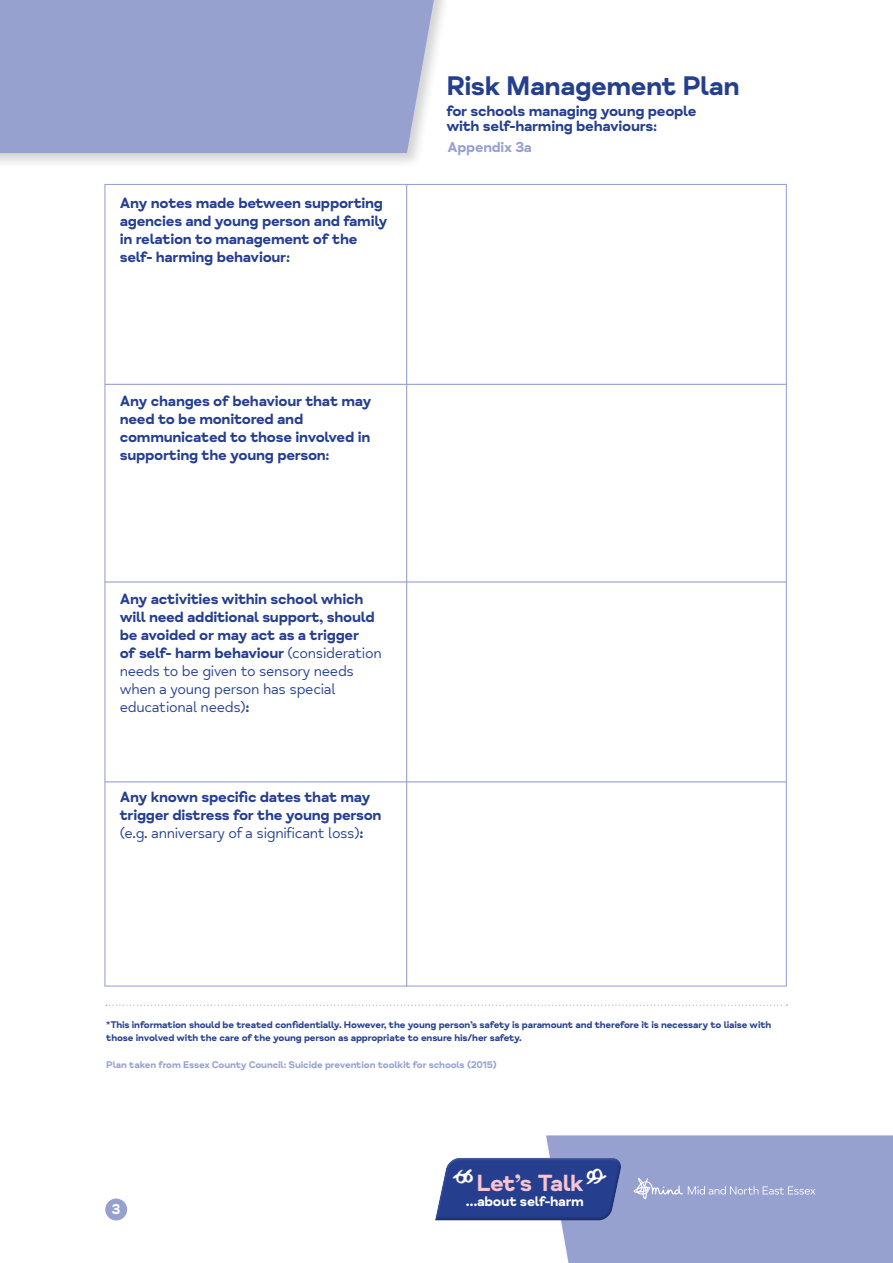
<style>
.page{position:relative;width:893px;height:1263px;background:#fff}
.page>*{position:absolute;margin:0;border:0;box-sizing:border-box;transform-origin:0 0}
.t1{font:27.15px "Mind Meridian Display";letter-spacing:-.02em;color:#253f8e}
.t2{font:23.7px "Mind Meridian Display";letter-spacing:-.04em;color:#f8c4d1}
.t3{font:15px/18px "Mind Meridian Display";letter-spacing:-.02em;color:#253f8e}
.t4{font:15px/18px "Mind Meridian";letter-spacing:-.02em;color:#253f8e}
.t5{font:700 14.55px "Mind Meridian";letter-spacing:-.015em;color:#96a1d0}
.t6{font:700 14.25px "Mind Meridian";color:#fff}
.t7{font:13.95px "Mind Meridian Display";letter-spacing:-.02em;color:#fff}
.t8{font:700 9.75px/13.5px "Mind Meridian";letter-spacing:-.015em;color:#253f8e}
.t9{font:700 9.75px "Mind Meridian";letter-spacing:-.015em;color:#96a1d0}
.s1{font-family:"Mind Meridian"}
.s2{font-family:"Mind Meridian Display"}
.s3{font-size:33.6px;color:#fff}
</style>
<div class="page">
<div style="left:0;top:0;width:464px;height:169px;background:#231f20;opacity:.2"></div>
<div style="left:0;top:0;width:434px;height:153px;background:#96a1d0"></div>
<div style="left:105px;top:1198px;width:22px;height:22px;background:#96a1d0;border-radius:50%"></div>
<hr style="left:105px;top:581px;width:681px;height:2px;background:#96a1d0">
<hr style="left:105px;top:781px;width:681px;height:1px;background:#96a1d0">
<hr style="left:105px;top:384px;width:681px;height:1px;background:#96a1d0">
<svg style="left:106px;top:1005px;width:681px;height:1px"></svg>
<hr style="left:406px;top:184px;width:1px;height:802px;background:#96a1d0">
<svg style="left:435px;top:1135px;width:458px;height:128px;background:#919dcb"></svg>
<p class="t3" style="left:120px;top:195px;width:269px">Any notes made between supporting agencies and young person and family in relation to management of the self- harming behaviour:</p>
<p class="t3" style="left:120px;top:393px;width:253px">Any changes of behaviour that may need to be monitored and communicated to those involved in supporting the young person:</p>
<p class="t3" style="left:120px;top:591px;width:263px">Any activities within school which will need additional support, should be avoided or may act as a trigger<br>of self- harm behaviour <span class="s1">(consideration</span></p>
<p class="t4" style="left:120px;top:663px;width:236px">needs to be given to sensory needs when a young person has special educational needs)<span class="s2">:</span></p>
<p class="t3" style="left:120px;top:789px;width:263px">Any known specific dates that may trigger distress for the young person</p>
<p class="t4" style="left:120px;top:825px;width:245px">(e.g. anniversary of a significant loss)<span class="s2">:</span></p>
<h1 class="t1" style="left:446px;top:69px;width:295px">Risk Management Plan</h1>
<p class="t3" style="left:446px;top:104px;width:252px;line-height:15px">for schools managing young people with self-harming behaviours:</p>
<p class="t5" style="left:448px;top:138px;width:86px">Appendix 3a</p>
<p class="t8" style="left:106px;top:1018px;width:667px">*This information should be treated confidentially. However, the young person’s safety is paramount and therefore it is necessary to liaise with those involved with the care of the young person as appropriate to ensure his/her safety.</p>
<p class="t9" style="left:106px;top:1059px;width:392px">Plan taken from Essex County Council: Suicide prevention toolkit for schools (2015)</p>
<p class="t6" style="left:112px;top:1201px;width:10px">3</p>
<h2 class="t2" style="left:453px;top:1169px;width:155px"><span class="s3">“</span>Let’s Talk<span class="s3">”</span></h2>
<p class="t7" style="left:466px;top:1193px;width:120px">…about self-harm</p>
</div>
